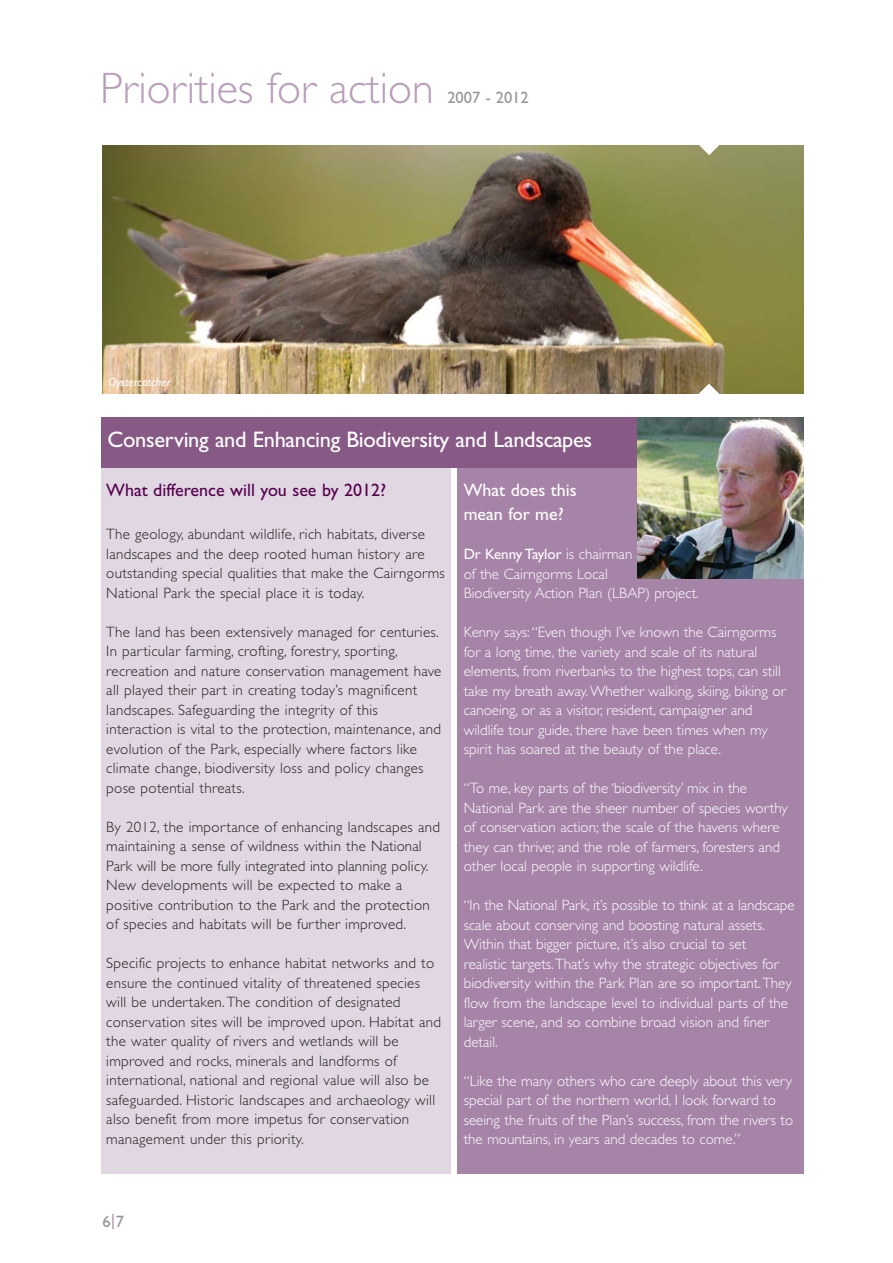
<style>
.page{position:relative;width:893px;height:1263px;background:#fff}
.page>*{position:absolute;margin:0;border:0;box-sizing:border-box;transform-origin:0 0}
.t1{font:300 44.25px "Gill Sans";color:#b89dba}
.t2{font:22.5px "Gill Sans";letter-spacing:-.015em;color:#fff}
.t3{font:18px "Gill Sans";color:#56004e}
.t4{font:18px/24px "Gill Sans";color:#fff}
.t5{font:16.5px "Gill Sans";color:#939598}
.t6{font:300 15px/19.5px "Gill Sans";letter-spacing:.02em;color:#231f20}
.t7{font:300 15px/19.5px "Gill Sans";color:#fff}
.t8{font:italic 12px "Gill Sans";color:#fff}
.s1{font-weight:400}
</style>
<div class="page">
<div style="left:101px;top:443px;width:350px;height:731px;background:#e1d7e3"></div>
<div style="left:457px;top:443px;width:347px;height:731px;background:#a684a7"></div>
<svg style="left:113px;top:1214px;width:1px;height:15px"></svg>
<div style="left:101px;top:417px;width:702px;height:51px;background:#875985"></div>
<img style="left:102px;top:146px;width:701px;height:248px">
<svg style="left:697px;top:384px;width:24px;height:10px"></svg>
<svg style="left:697px;top:145px;width:24px;height:10px"></svg>
<img style="left:637px;top:417px;width:167px;height:161px">
<h1 class="t1" style="left:100px;top:73px;width:335px">Priorities for action</h1>
<p class="t5" style="left:447px;top:92px;width:83px">2007 - 2012</p>
<p class="t8" style="left:109px;top:377px;width:64px">Oystercatcher</p>
<h2 class="t2" style="left:108px;top:432px;width:486px">Conserving and Enhancing Biodiversity and Landscapes</h2>
<p class="t3" style="left:106px;top:483px;width:281px">What difference will you see by 2012?</p>
<p class="t6" style="left:106px;top:526px;width:340px">The geology, abundant wildlife, rich habitats, diverse landscapes and the deep rooted human history are outstanding special qualities that make the Cairngorms National Park the special place it is today.</p>
<p class="t6" style="left:106px;top:623px;width:337px">The land has been extensively managed for centuries.<br>In particular farming, crofting, forestry, sporting, recreation and nature conservation management have all played their part in creating today’s magnificent landscapes. Safeguarding the integrity of this interaction is vital to the protection, maintenance, and evolution of the Park, especially where factors like climate change, biodiversity loss and policy changes pose potential threats.</p>
<p class="t6" style="left:106px;top:818px;width:335px">By 2012, the importance of enhancing landscapes and maintaining a sense of wildness within the National Park will be more fully integrated into planning policy.<br>New developments will be expected to make a positive contribution to the Park and the protection of species and habitats will be further improved.</p>
<p class="t6" style="left:106px;top:955px;width:336px">Specific projects to enhance habitat networks and to ensure the continued vitality of threatened species will be undertaken.The condition of designated conservation sites will be improved upon. Habitat and the water quality of rivers and wetlands will be improved and rocks, minerals and landforms of international, national and regional value will also be safeguarded. Historic landscapes and archaeology will also benefit from more impetus for conservation management under this priority.</p>
<p class="t4" style="left:464px;top:480px;width:114px">What does this mean for me?</p>
<p class="t7" style="left:464px;top:546px;width:237px"><span class="s1">Dr Kenny Taylor</span> is chairman<br>of the Cairngorms Local<br>Biodiversity Action Plan (LBAP) project.</p>
<p class="t7" style="left:464px;top:624px;width:323px">Kenny says:“Even though I’ve known the Cairngorms for a long time, the variety and scale of its natural elements, from riverbanks to the highest tops, can still take my breath away.Whether walking, skiing, biking or canoeing, or as a visitor, resident, campaigner and wildlife tour guide, there have been times when my spirit has soared at the beauty of the place.</p>
<p class="t7" style="left:464px;top:780px;width:326px">“To me, key parts of the ‘biodiversity’ mix in the National Park are the sheer number of species worthy of conservation action; the scale of the havens where they can thrive; and the role of farmers, foresters and other local people in supporting wildlife.</p>
<p class="t7" style="left:464px;top:897px;width:332px">“In the National Park, it’s possible to think at a landscape scale about conserving and boosting natural assets.<br>Within that bigger picture, it’s also crucial to set<br>realistic targets.That’s why the strategic objectives for biodiversity within the Park Plan are so important.They flow from the landscape level to individual parts of the larger scene, and so combine broad vision and finer detail.</p>
<p class="t7" style="left:464px;top:1072px;width:331px">“Like the many others who care deeply about this very special part of the northern world, I look forward to seeing the fruits of the Plan’s success, from the rivers to the mountains, in years and decades to come.”</p>
<p class="t5" style="left:102px;top:1216px;width:23px">6 7</p>
</div>
